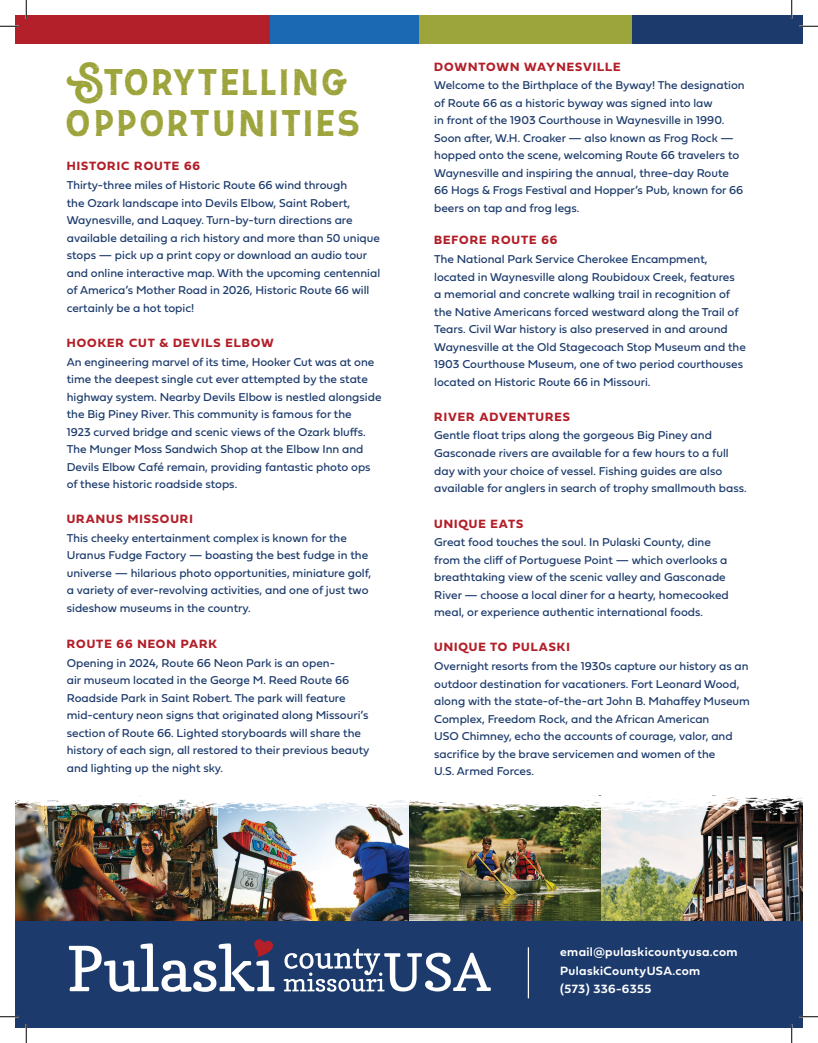
<style>
.page{position:relative;width:818px;height:1043px;background:#fff}
.page>*{position:absolute;margin:0;border:0;box-sizing:border-box;transform-origin:0 0}
.t1{font:43.75px/41.2px "Heartland Rough";letter-spacing:.03em;color:#9da43b}
.t2{font:12.5px "Fieldwork Geo Bold";letter-spacing:.075em;color:#b31f29}
.t3{font:12.5px/18.8px "Fieldwork Geo Demibold";letter-spacing:.03em;color:#fff}
.t4{font:11.88px/17.5px "Fieldwork Geo Regular";color:#1c3b6c}
</style>
<div class="page">
<img style="left:15px;top:816px;width:787px;height:105px">
<div style="left:548px;top:15px;width:254px;height:28px;background:#1c3b6c"></div>
<div style="left:377px;top:15px;width:255px;height:28px;background:#9ca53b"></div>
<div style="left:164px;top:15px;width:254px;height:28px;background:#1b68b3"></div>
<div style="left:15px;top:15px;width:255px;height:28px;background:#b42029"></div>
<div style="left:15px;top:921px;width:787px;height:107px;background:#1c3b6c"></div>
<img style="left:15px;top:795px;width:787px;height:21px">
<svg style="left:283px;top:948px;width:208px;height:43px"></svg>
<svg style="left:69px;top:939px;width:205px;height:52px"></svg>
<hr style="left:527px;top:947px;width:2px;height:51px;background:#fff">
<svg style="left:0;top:25px;width:19px;height:2px"></svg>
<svg style="left:799px;top:25px;width:19px;height:2px"></svg>
<svg style="left:0;top:1016px;width:19px;height:1px"></svg>
<svg style="left:799px;top:1015px;width:19px;height:2px"></svg>
<svg style="left:25px;top:0;width:2px;height:19px"></svg>
<svg style="left:25px;top:1024px;width:2px;height:18px"></svg>
<svg style="left:790px;top:0;width:2px;height:19px"></svg>
<svg style="left:790px;top:1024px;width:2px;height:18px"></svg>
<p class="t1" style="left:67px;top:61px;width:297px">STORYTE.2LLING<br>OPPORTUNITIE.2S</p>
<p class="t2" style="left:67px;top:156px;width:135px">HISTORIC ROUTE 66</p>
<p class="t4" style="left:67px;top:176px;width:315px">Thirty-three miles of Historic Route 66 wind through<br>the Ozark landscape into Devils Elbow, Saint Robert, Waynesville, and Laquey. Turn-by-turn directions are available detailing a rich history and more than 50 unique stops — pick up a print copy or download an audio tour and online interactive map. With the upcoming centennial of America’s Mother Road in 2026, Historic Route 66 will certainly be a hot topic!</p>
<p class="t2" style="left:67px;top:333px;width:208px">HOOKER CUT &amp; DEVILS ELBOW</p>
<p class="t4" style="left:67px;top:352px;width:316px">An engineering marvel of its time, Hooker Cut was at one time the deepest single cut ever attempted by the state highway system. Nearby Devils Elbow is nestled alongside the Big Piney River. This community is famous for the<br>1923 curved bridge and scenic views of the Ozark bluffs.<br>The Munger Moss Sandwich Shop at the Elbow Inn and Devils Elbow Café remain, providing fantastic photo ops of these historic roadside stops.</p>
<p class="t2" style="left:67px;top:509px;width:127px">URANUS MISSOURI</p>
<p class="t4" style="left:67px;top:528px;width:306px">This cheeky entertainment complex is known for the Uranus Fudge Factory — boasting the best fudge in the universe — hilarious photo opportunities, miniature golf, a variety of ever-revolving activities, and one of just two sideshow museums in the country.</p>
<p class="t2" style="left:67px;top:634px;width:152px">ROUTE 66 NEON PARK</p>
<p class="t4" style="left:67px;top:653px;width:304px">Opening in 2024, Route 66 Neon Park is an open-<br>air museum located in the George M. Reed Route 66<br>Roadside Park in Saint Robert. The park will feature mid-century neon signs that originated along Missouri’s section of Route 66. Lighted storyboards will share the history of each sign, all restored to their previous beauty and lighting up the night sky.</p>
<p class="t2" style="left:434px;top:57px;width:188px">DOWNTOWN WAYNESVILLE</p>
<p class="t4" style="left:434px;top:76px;width:312px">Welcome to the Birthplace of the Byway! The designation of Route 66 as a historic byway was signed into law<br>in front of the 1903 Courthouse in Waynesville in 1990.<br>Soon after, W.H. Croaker — also known as Frog Rock — hopped onto the scene, welcoming Route 66 travelers to Waynesville and inspiring the annual, three-day Route 66 Hogs &amp; Frogs Festival and Hopper’s Pub, known for 66 beers on tap and frog legs.</p>
<p class="t2" style="left:434px;top:230px;width:125px">BEFORE ROUTE 66</p>
<p class="t4" style="left:434px;top:250px;width:313px">The National Park Service Cherokee Encampment, located in Waynesville along Roubidoux Creek, features<br>a memorial and concrete walking trail in recognition of the Native Americans forced westward along the Trail of Tears. Civil War history is also preserved in and around Waynesville at the Old Stagecoach Stop Museum and the 1903 Courthouse Museum, one of two period courthouses located on Historic Route 66 in Missouri.</p>
<p class="t2" style="left:434px;top:407px;width:137px">RIVER ADVENTURES</p>
<p class="t4" style="left:434px;top:426px;width:314px">Gentle float trips along the gorgeous Big Piney and Gasconade rivers are available for a few hours to a full day with your choice of vessel. Fishing guides are also available for anglers in search of trophy smallmouth bass.</p>
<p class="t2" style="left:434px;top:513px;width:90px">UNIQUE EATS</p>
<p class="t4" style="left:434px;top:533px;width:296px">Great food touches the soul. In Pulaski County, dine from the cliff of Portuguese Point — which overlooks a breathtaking view of the scenic valley and Gasconade River — choose a local diner for a hearty, homecooked meal, or experience authentic international foods.</p>
<p class="t2" style="left:434px;top:637px;width:137px">UNIQUE TO PULASKI</p>
<p class="t4" style="left:434px;top:657px;width:317px">Overnight resorts from the 1930s capture our history as an outdoor destination for vacationers. Fort Leonard Wood, along with the state-of-the-art John B. Mahaffey Museum Complex, Freedom Rock, and the African American<br>USO Chimney, echo the accounts of courage, valor, and sacrifice by the brave servicemen and women of the<br>U.S. Armed Forces.</p>
<p class="t3" style="left:560px;top:941px;width:179px">email@pulaskicountyusa.com<br>PulaskiCountyUSA.com</p>
<p class="t3" style="left:560px;top:979px;width:93px">(573) 336-6355</p>
</div>
